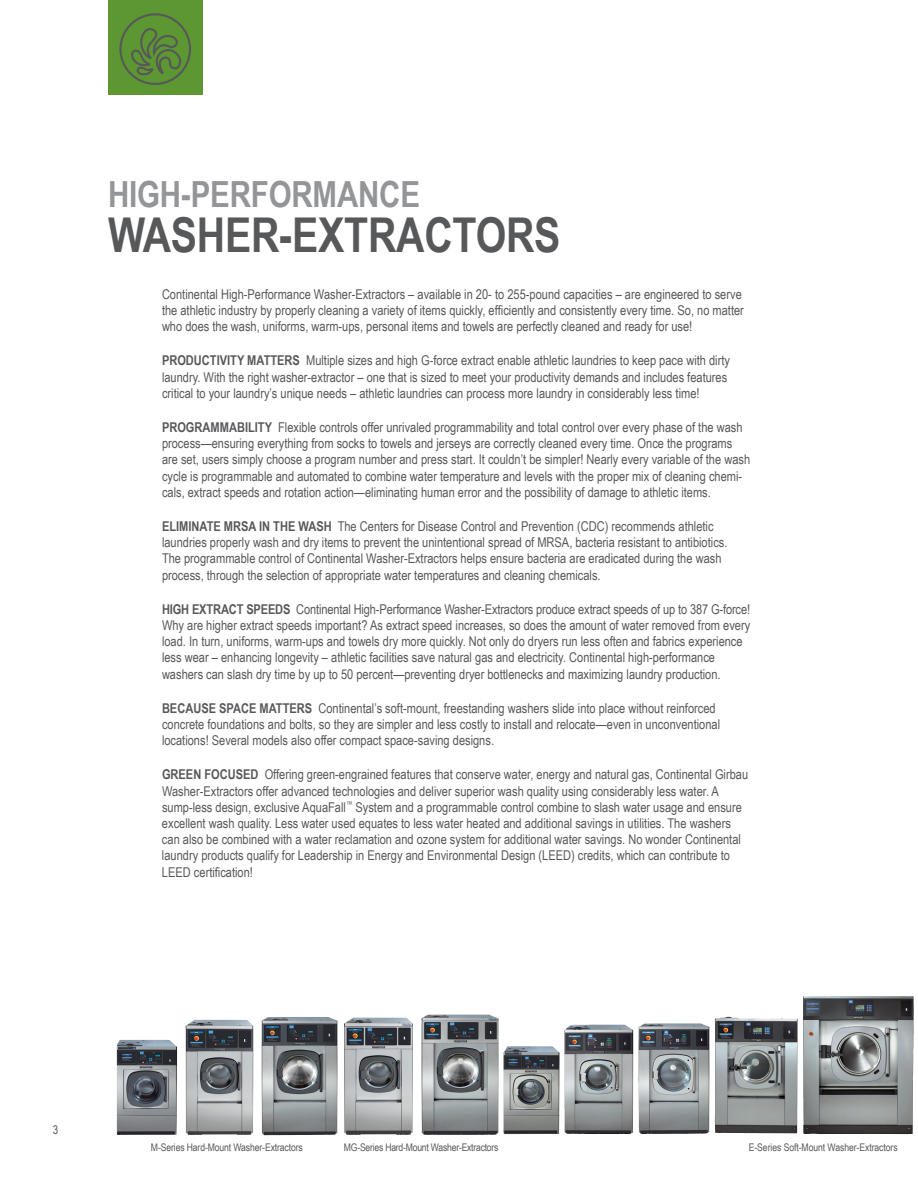
<style>
.page{position:relative;width:918px;height:1188px;background:#fff}
.page>*{position:absolute;margin:0;border:0;box-sizing:border-box;transform-origin:0 0}
.t1{font:700 48px "Arial Narrow";letter-spacing:-.005em;color:#57585a}
.t2{font:700 36px "Arial Narrow";letter-spacing:-.005em;color:#939598}
.t3{font:13.5px/16.2px "Arial Narrow";color:#57585a}
.t4{font:12px "Arial Narrow";color:#57585a}
.t5{font:10.5px "Arial Narrow";letter-spacing:-.01em;color:#57585a}
.s1{font-weight:700}
</style>
<div class="page">
<img style="left:564px;top:996px;width:350px;height:138px">
<img style="left:344px;top:1015px;width:155px;height:120px">
<img style="left:185px;top:1017px;width:153px;height:118px">
<div style="left:108px;top:0;width:94px;height:94px;background:#5c9731"></div>
<div style="left:119px;top:13px;width:72px;height:71px;border:2px solid #57585a;border-radius:50%"></div>
<svg style="left:130px;top:26px;width:52px;height:58px"></svg>
<p class="t2" style="left:108px;top:167px;width:314px">HIGH-PERFORMANCE</p>
<p class="t1" style="left:108px;top:199px;width:454px">WASHER-EXTRACTORS</p>
<p class="t3" style="left:162px;top:285px;width:583px">Continental High-Performance Washer-Extractors – available in 20- to 255-pound capacities – are engineered to serve the athletic industry by properly cleaning a variety of items quickly, efficiently and consistently every time. So, no matter who does the wash, uniforms, warm-ups, personal items and towels are perfectly cleaned and ready for use!</p>
<p class="t3" style="left:162px;top:352px;width:570px"><span class="s1">PRODUCTIVITY MATTERS</span> Multiple sizes and high G-force extract enable athletic laundries to keep pace with dirty laundry. With the right washer-extractor – one that is sized to meet your productivity demands and includes features critical to your laundry’s unique needs – athletic laundries can process more laundry in considerably less time!</p>
<p class="t3" style="left:162px;top:419px;width:590px"><span class="s1">PROGRAMMABILITY</span> Flexible controls offer unrivaled programmability and total control over every phase of the wash process—ensuring everything from socks to towels and jerseys are correctly cleaned every time. Once the programs are set, users simply choose a program number and press start. It couldn’t be simpler! Nearly every variable of the wash cycle is programmable and automated to combine water temperature and levels with the proper mix of cleaning chemi&shy;cals, extract speeds and rotation action—eliminating human error and the possibility of damage to athletic items.</p>
<p class="t3" style="left:162px;top:518px;width:567px"><span class="s1">ELIMINATE MRSA IN THE WASH</span> The Centers for Disease Control and Prevention (CDC) recommends athletic laundries properly wash and dry items to prevent the unintentional spread of MRSA, bacteria resistant to antibiotics.<br>The programmable control of Continental Washer-Extractors helps ensure bacteria are eradicated during the wash process, through the selection of appropriate water temperatures and cleaning chemicals.</p>
<p class="t3" style="left:162px;top:600px;width:590px"><span class="s1">HIGH EXTRACT SPEEDS</span> Continental High-Performance Washer-Extractors produce extract speeds of up to 387 G-force!<br>Why are higher extract speeds important? As extract speed increases, so does the amount of water removed from every load. In turn, uniforms, warm-ups and towels dry more quickly. Not only do dryers run less often and fabrics experience less wear – enhancing longevity – athletic facilities save natural gas and electricity. Continental high-performance washers can slash dry time by up to 50 percent—preventing dryer bottlenecks and maximizing laundry production.</p>
<p class="t3" style="left:162px;top:699px;width:560px"><span class="s1">BECAUSE SPACE MATTERS</span> Continental’s soft-mount, freestanding washers slide into place without reinforced concrete foundations and bolts, so they are simpler and less costly to install and relocate—even in unconventional locations! Several models also offer compact space-saving designs.</p>
<p class="t3" style="left:162px;top:766px;width:588px"><span class="s1">GREEN FOCUSED</span> Offering green-engrained features that conserve water, energy and natural gas, Continental Girbau Washer-Extractors offer advanced technologies and deliver superior wash quality using considerably less water. A sump-less design, exclusive AquaFall<sup>™</sup> System and a programmable control combine to slash water usage and ensure excellent wash quality. Less water used equates to less water heated and additional savings in utilities. The washers can also be combined with a water reclamation and ozone system for additional water savings. No wonder Continental laundry products qualify for Leadership in Energy and Environmental Design (LEED) credits, which can contribute to LEED certification!</p>
<p class="t4" style="left:53px;top:1121px;width:7px">3</p>
<p class="t5" style="left:151px;top:1140px;width:153px">M-Series Hard-Mount Washer-Extractors</p>
<p class="t5" style="left:344px;top:1140px;width:156px">MG-Series Hard-Mount Washer-Extractors</p>
<p class="t5" style="left:749px;top:1139px;width:150px">E-Series Soft-Mount Washer-Extractors</p>
</div>
